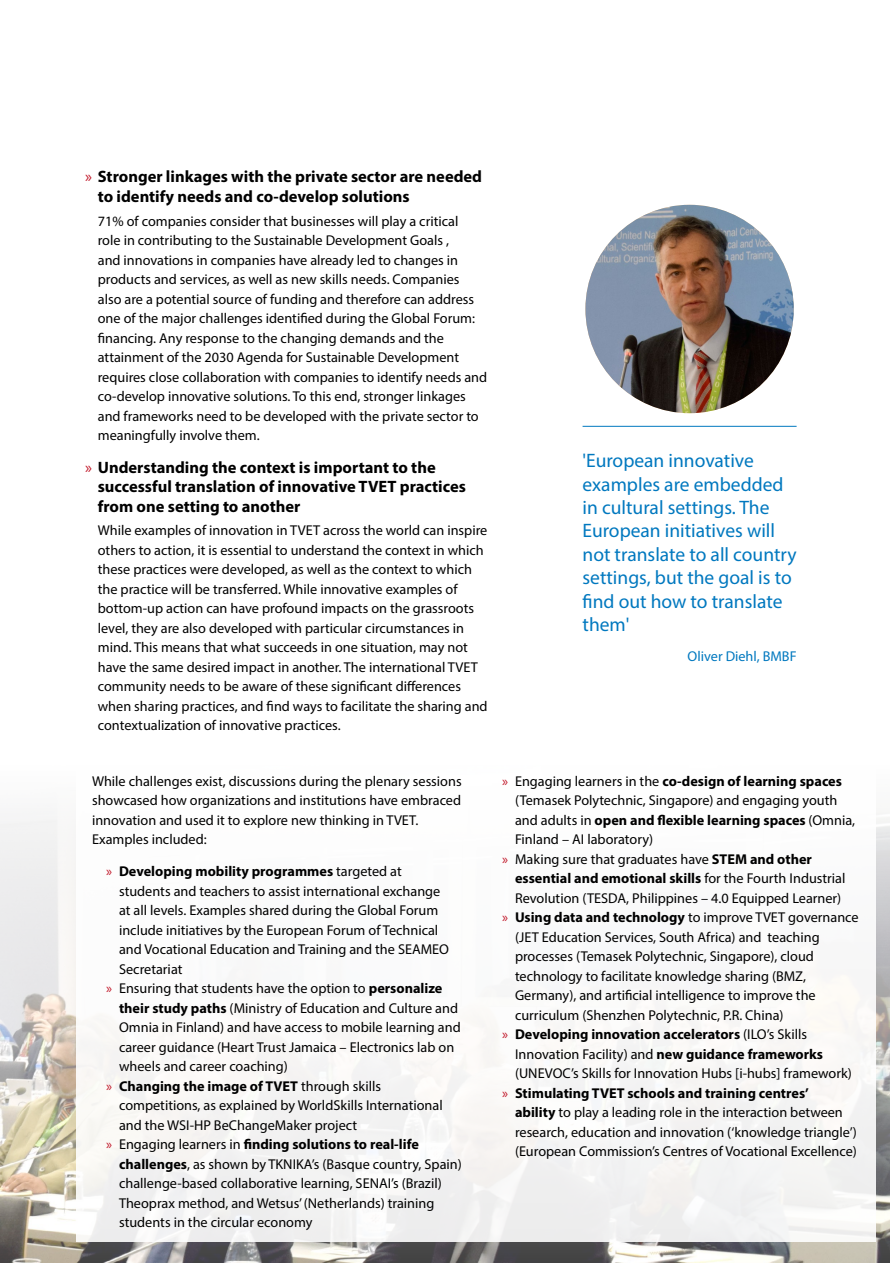
<style>
.page{position:relative;width:893px;height:1263px;background:#fff}
.page>*{position:absolute;margin:0;border:0;box-sizing:border-box;transform-origin:0 0}
.t1{font:19.5px/23.4px "Myriad Pro";color:#0078bf}
.t2{font:700 16.5px/19.5px "Myriad Pro";color:#000}
.t3{font:14.25px/19.5px "Myriad Pro";color:#000}
.t4{font:700 14.25px "Myriad Pro";color:#000}
.t5{font:14.25px "Myriad Pro";color:#0078bf}
.s1{font-weight:400;color:#c11628}
.s2{font-weight:400}
.s3{color:#c11628}
.s4{font-weight:700}
</style>
<div class="page">
<img style="left:0;top:813px;width:890px;height:450px">
<img style="left:585px;top:205px;width:209px;height:208px;border-radius:104px">
<hr style="left:583px;top:426px;width:214px;height:1px;background:#0078bf">
<div style="left:77px;top:755px;width:799px;height:487px;background:#fff"></div>
<p class="t2" style="left:98px;top:167px;width:386px;text-indent:-13px"><span class="s1">»</span> Stronger linkages with the private sector are needed to identify needs and co-develop solutions</p>
<p class="t3" style="left:98px;top:211px;width:391px">71% of companies consider that businesses will play a critical<br>role in contributing to the Sustainable Development Goals ,<br>and innovations in companies have already led to changes in products and services, as well as new skills needs. Companies<br>also are a potential source of funding and therefore can address one of the major challenges identified during the Global Forum: financing. Any response to the changing demands and the attainment of the 2030 Agenda for Sustainable Development requires close collaboration with companies to identify needs and co-develop innovative solutions. To this end, stronger linkages and frameworks need to be developed with the private sector to meaningfully involve them.</p>
<p class="t2" style="left:98px;top:457px;width:370px;text-indent:-13px"><span class="s1">»</span> Understanding the context is important to the successful translation of innovative TVET practices from one setting to another</p>
<p class="t3" style="left:98px;top:520px;width:391px">While examples of innovation in TVET across the world can inspire others to action, it is essential to understand the context in which these practices were developed, as well as the context to which the practice will be transferred. While innovative examples of bottom-up action can have profound impacts on the grassroots level, they are also developed with particular circumstances in mind. This means that what succeeds in one situation, may not have the same desired impact in another. The international TVET community needs to be aware of these significant differences when sharing practices, and find ways to facilitate the sharing and contextualization of innovative practices.</p>
<h1 class="t1" style="left:583px;top:449px;width:216px">'European innovative examples are embedded in cultural settings. The<br>European initiatives will not translate to all country settings, but the goal is to find out how to translate them'</h1>
<p class="t5" style="left:688px;top:647px;width:110px">Oliver Diehl, BMBF</p>
<p class="t3" style="left:92px;top:771px;width:371px">While challenges exist, discussions during the plenary sessions showcased how organizations and institutions have embraced innovation and used it to explore new thinking in TVET.<br>Examples included:</p>
<p class="t4" style="left:106px;top:862px;width:297px"><span class="s1">»</span> Developing mobility programmes <span class="s2">targeted at</span></p>
<p class="t3" style="left:119px;top:881px;width:323px">students and teachers to assist international exchange</p>
<p class="t3" style="left:119px;top:901px;width:321px">at all levels. Examples shared during the Global Forum</p>
<p class="t3" style="left:119px;top:920px;width:321px">include initiatives by the European Forum of Technical</p>
<p class="t3" style="left:119px;top:940px;width:331px">and Vocational Education and Training and the SEAMEO</p>
<p class="t3" style="left:119px;top:959px;width:65px">Secretariat</p>
<p class="t3" style="left:106px;top:979px;width:338px"><span class="s3">»</span> Ensuring that students have the option to <span class="s4">personalize</span></p>
<p class="t3" style="left:119px;top:998px;width:340px"><span class="s4">their study paths</span> (Ministry of Education and Culture and</p>
<p class="t3" style="left:119px;top:1018px;width:343px">Omnia in Finland) and have access to mobile learning and</p>
<p class="t3" style="left:119px;top:1037px;width:337px">career guidance (Heart Trust Jamaica – Electronics lab on</p>
<p class="t3" style="left:119px;top:1057px;width:170px">wheels and career coaching)</p>
<p class="t4" style="left:106px;top:1077px;width:276px"><span class="s1">»</span> Changing the image of TVET <span class="s2">through skills</span></p>
<p class="t3" style="left:119px;top:1096px;width:325px">competitions, as explained by WorldSkills International</p>
<p class="t3" style="left:119px;top:1115px;width:240px">and the WSI-HP BeChangeMaker project</p>
<p class="t4" style="left:106px;top:1135px;width:314px"><span class="s1">»</span> <span class="s2">Engaging learners in</span> finding solutions to real-life</p>
<p class="t3" style="left:119px;top:1154px;width:344px"><span class="s4">challenges</span>, as shown by TKNIKA’s (Basque country, Spain)</p>
<p class="t3" style="left:119px;top:1174px;width:324px">challenge-based collaborative learning, SENAI’s (Brazil)</p>
<p class="t3" style="left:119px;top:1193px;width:317px">Theoprax method, and Wetsus’ (Netherlands) training</p>
<p class="t3" style="left:119px;top:1212px;width:195px">students in the circular economy</p>
<p class="t4" style="left:502px;top:771px;width:341px"><span class="s1">»</span> <span class="s2">Engaging learners in the</span> co-design of learning spaces</p>
<p class="t3" style="left:515px;top:790px;width:324px">(Temasek Polytechnic, Singapore) and engaging youth</p>
<p class="t4" style="left:515px;top:810px;width:342px"><span class="s2">and adults in</span> open and flexible learning spaces <span class="s2">(Omnia,</span></p>
<p class="t3" style="left:515px;top:829px;width:140px">Finland – AI laboratory)</p>
<p class="t3" style="left:502px;top:849px;width:311px"><span class="s3">»</span> Making sure that graduates have <span class="s4">STEM and other</span></p>
<p class="t4" style="left:515px;top:869px;width:332px">essential and emotional skills <span class="s2">for the Fourth Industrial</span></p>
<p class="t3" style="left:515px;top:888px;width:328px">Revolution (TESDA, Philippines – 4.0 Equipped Learner)</p>
<p class="t3" style="left:502px;top:907px;width:358px"><span class="s3">»</span> <span class="s4">Using data and technology</span> to improve TVET governance</p>
<p class="t3" style="left:515px;top:927px;width:306px">(JET Education Services, South Africa) and teaching</p>
<p class="t3" style="left:515px;top:946px;width:300px">processes (Temasek Polytechnic, Singapore), cloud</p>
<p class="t3" style="left:515px;top:966px;width:293px">technology to facilitate knowledge sharing (BMZ,</p>
<p class="t3" style="left:515px;top:985px;width:302px">Germany), and artificial intelligence to improve the</p>
<p class="t3" style="left:515px;top:1005px;width:270px">curriculum (Shenzhen Polytechnic, P.R. China)</p>
<p class="t4" style="left:502px;top:1025px;width:306px"><span class="s1">»</span> Developing innovation accelerators <span class="s2">(ILO’s Skills</span></p>
<p class="t3" style="left:515px;top:1044px;width:310px">Innovation Facility) and <span class="s4">new guidance frameworks</span></p>
<p class="t3" style="left:515px;top:1063px;width:338px">(UNEVOC’s Skills for Innovation Hubs [i-hubs] framework)</p>
<p class="t4" style="left:502px;top:1083px;width:308px"><span class="s1">»</span> Stimulating TVET schools and training centres’</p>
<p class="t3" style="left:515px;top:1102px;width:329px"><span class="s4">ability</span> to play a leading role in the interaction between</p>
<p class="t3" style="left:515px;top:1122px;width:343px">research, education and innovation (‘knowledge triangle’)</p>
<p class="t3" style="left:515px;top:1141px;width:343px">(European Commission’s Centres of Vocational Excellence)</p>
</div>
